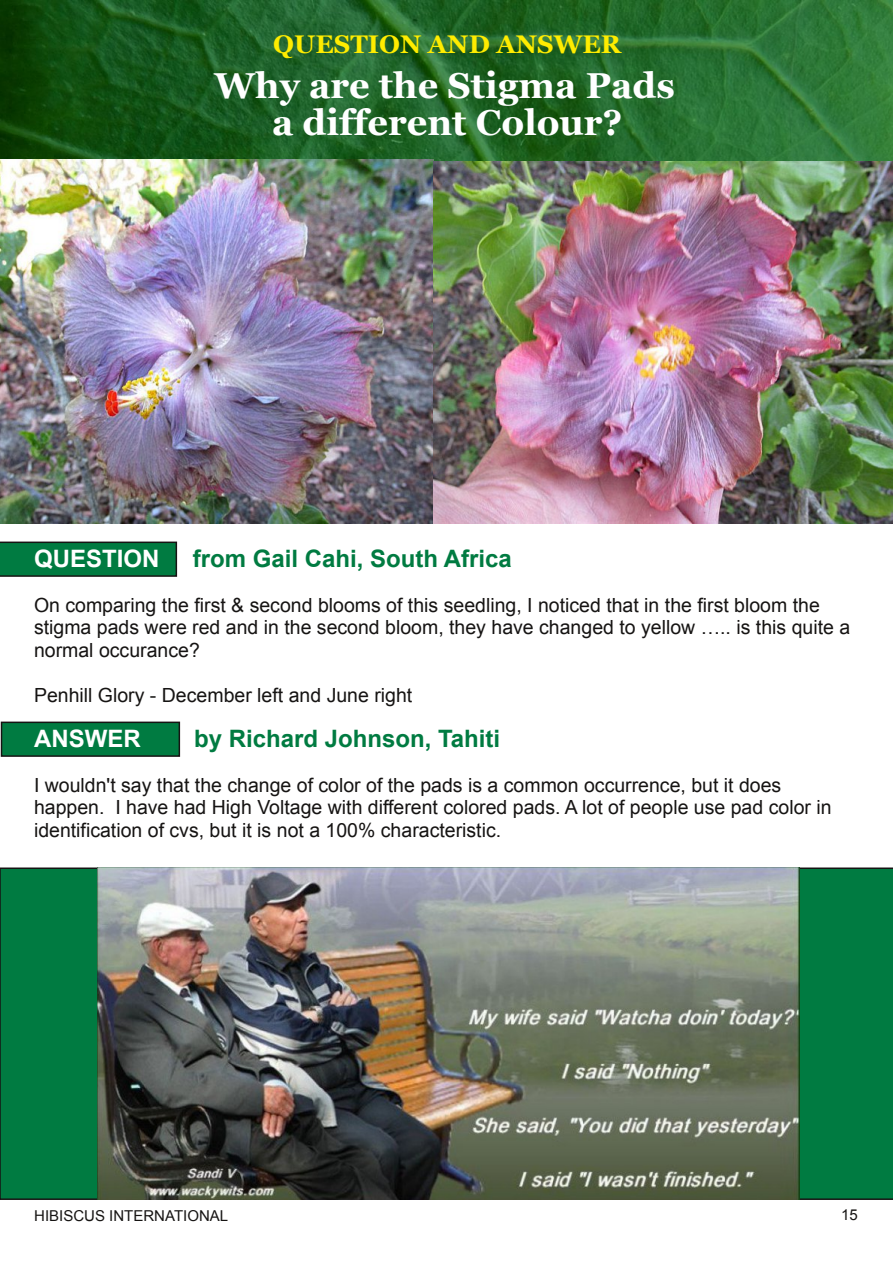
<style>
.page{position:relative;width:893px;height:1263px;background:#fff}
.page>*{position:absolute;margin:0;border:0;box-sizing:border-box;transform-origin:0 0}
.t1{font:700 36px/37.5px "Georgia";color:#fff;text-align:center}
.t2{font:700 25.5px "Georgia";color:#ffec00}
.t3{font:700 24px "Arial";color:#007b41}
.t4{font:700 24px "Arial";color:#fff}
.t5{font:19.5px/22.5px "Arial";color:#161413}
.t6{font:15px "Arial";color:#161413}
</style>
<div class="page">
<div style="left:0;top:867px;width:893px;height:333px;background:#007b41"></div>
<div style="left:2px;top:722px;width:177px;height:34px;background:#007b41"></div>
<div style="left:1px;top:721px;width:179px;height:36px;border:2px solid #161413"></div>
<svg style="left:0;top:541px;width:177px;height:36px"></svg>
<img style="left:0;top:0;width:893px;height:160px">
<img style="left:97px;top:867px;width:702px;height:332px">
<img style="left:0;top:159px;width:434px;height:364px">
<img style="left:434px;top:162px;width:458px;height:361px">
<h2 class="t2" style="left:273px;top:29px;width:349px">QUESTION AND ANSWER</h2>
<h1 class="t1" style="left:215px;top:66px;width:462px">Why are the Stigma Pads a different Colour?</h1>
<p class="t4" style="left:34px;top:545px;width:127px">QUESTION</p>
<p class="t3" style="left:193px;top:545px;width:321px">from Gail Cahi, South Africa</p>
<p class="t5" style="left:34px;top:593px;width:818px">On comparing the first &amp; second blooms of this seedling, I noticed that in the first bloom the stigma pads were red and in the second bloom, they have changed to yellow ….. is this quite a normal occurance?</p>
<p class="t5" style="left:34px;top:683px;width:380px">Penhill Glory - December left and June right</p>
<p class="t4" style="left:34px;top:725px;width:108px">ANSWER</p>
<p class="t3" style="left:194px;top:725px;width:308px">by Richard Johnson, Tahiti</p>
<p class="t5" style="left:34px;top:773px;width:799px">I wouldn't say that the change of color of the pads is a common occurrence, but it does happen. I have had High Voltage with different colored pads. A lot of people use pad color in identification of cvs, but it is not a 100% characteristic.</p>
<p class="t6" style="left:34px;top:1207px;width:195px">HIBISCUS INTERNATIONAL</p>
<p class="t6" style="left:841px;top:1206px;width:18px">15</p>
</div>
